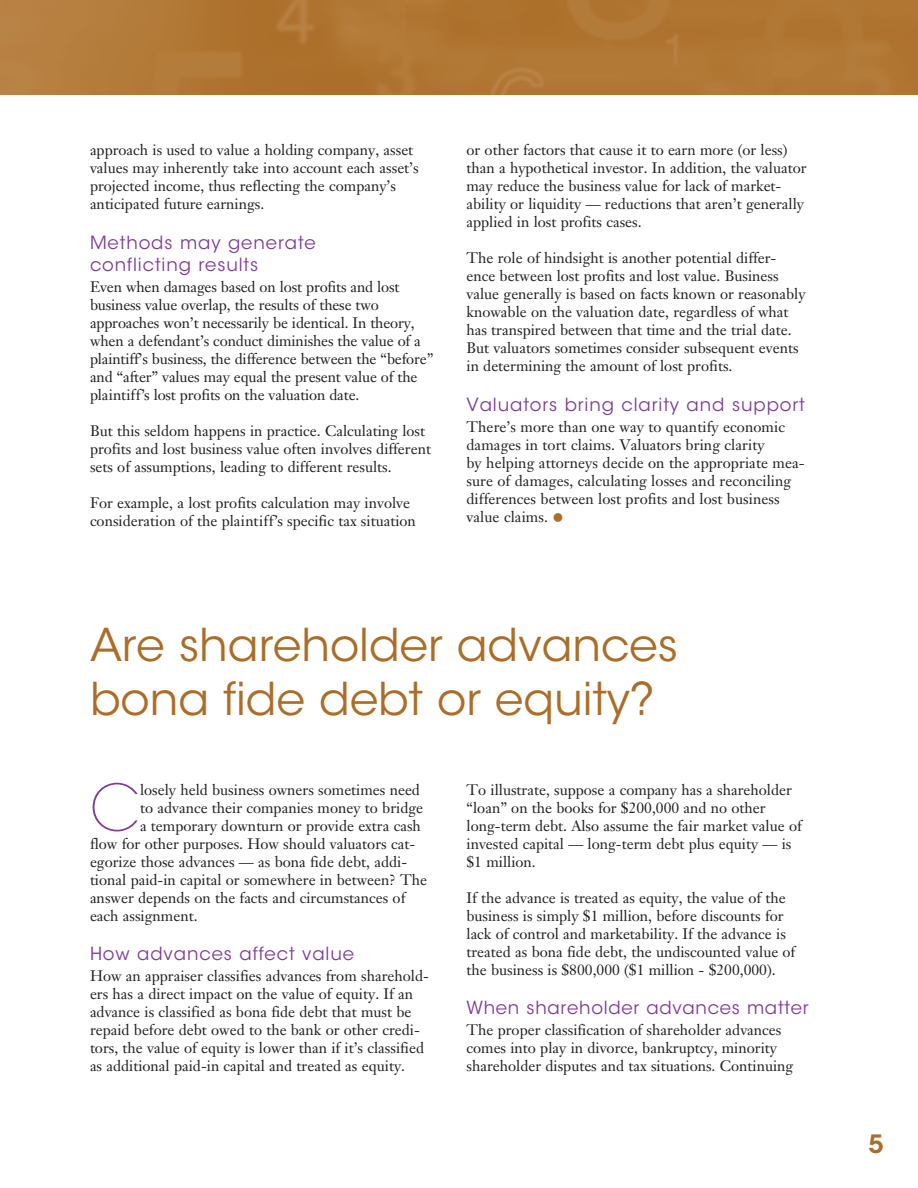
<style>
.page{position:relative;width:918px;height:1188px;background:#fff}
.page>*{position:absolute;margin:0;border:0;box-sizing:border-box;transform-origin:0 0}
.t1{font:200 63.6px "ITC Avant Garde Std";color:#7f3c97}
.t2{font:45px/54px "ITC Avant Garde Std";color:#ab6d28}
.t3{font:600 25.05px "ITC Avant Garde Std";color:#ab6d28}
.t4{font:18px/21.6px "ITC Avant Garde Std";letter-spacing:.05em;color:#7f3c97}
.t5{font:15px/18px "Janson Text LT Std";color:#231f20}
.s1{color:#ab6d28}
</style>
<div class="page">
<img style="left:0;top:0;width:918px;height:94px">
<p class="t5" style="left:90px;top:141px;width:330px">approach is used to value a holding company, asset values may inherently take into account each asset’s projected income, thus reflecting the company’s anticipated future earnings.</p>
<p class="t4" style="left:90px;top:232px;width:227px">Methods may generate conflicting results</p>
<p class="t5" style="left:90px;top:277px;width:345px">Even when damages based on lost profits and lost business value overlap, the results of these two approaches won’t necessarily be identical. In theory, when a defendant’s conduct diminishes the value of a plaintiff’s business, the difference between the “before” and “after” values may equal the present value of the plaintiff’s lost profits on the valuation date.</p>
<p class="t5" style="left:90px;top:421px;width:343px">But this seldom happens in practice. Calculating lost profits and lost business value often involves different sets of assumptions, leading to different results.</p>
<p class="t5" style="left:90px;top:493px;width:327px">For example, a lost profits calculation may involve consideration of the plaintiff’s specific tax situation</p>
<p class="t5" style="left:466px;top:141px;width:342px">or other factors that cause it to earn more (or less) than a hypothetical investor. In addition, the valuator may reduce the business value for lack of market&shy;ability or liquidity — reductions that aren’t generally applied in lost profits cases.</p>
<p class="t5" style="left:466px;top:249px;width:341px">The role of hindsight is another potential differ&shy;ence between lost profits and lost value. Business value generally is based on facts known or reasonably knowable on the valuation date, regardless of what has transpired between that time and the trial date.<br>But valuators sometimes consider subsequent events in determining the amount of lost profits.</p>
<p class="t4" style="left:466px;top:394px;width:340px">Valuators bring clarity and support</p>
<p class="t5" style="left:466px;top:418px;width:340px">There’s more than one way to quantify economic damages in tort claims. Valuators bring clarity<br>by helping attorneys decide on the appropriate mea&shy;sure of damages, calculating losses and reconciling differences between lost profits and lost business value claims. <span class="s1">●</span></p>
<h2 class="t2" style="left:90px;top:618px;width:590px">Are shareholder advances bona fide debt or equity?</h2>
<h1 class="t1" style="left:90px;top:770px;width:52px">C</h1>
<p class="t5" style="left:140px;top:780px;width:281px">losely held business owners sometimes need</p>
<p class="t5" style="left:140px;top:798px;width:285px">to advance their companies money to bridge</p>
<p class="t5" style="left:140px;top:816px;width:282px">a temporary downturn or provide extra cash</p>
<p class="t5" style="left:90px;top:834px;width:327px">flow for other purposes. How should valuators cat-</p>
<p class="t5" style="left:90px;top:852px;width:319px">egorize those advances — as bona fide debt, addi-</p>
<p class="t5" style="left:90px;top:870px;width:339px">tional paid-in capital or somewhere in between? The</p>
<p class="t5" style="left:90px;top:888px;width:317px">answer depends on the facts and circumstances of</p>
<p class="t5" style="left:90px;top:906px;width:109px">each assignment.</p>
<p class="t4" style="left:90px;top:943px;width:266px">How advances affect value</p>
<p class="t5" style="left:90px;top:967px;width:340px">How an appraiser classifies advances from sharehold&shy;ers has a direct impact on the value of equity. If an advance is classified as bona fide debt that must be repaid before debt owed to the bank or other credi&shy;tors, the value of equity is lower than if it’s classified as additional paid-in capital and treated as equity.</p>
<p class="t5" style="left:466px;top:780px;width:337px">To illustrate, suppose a company has a shareholder “loan” on the books for $200,000 and no other long-term debt. Also assume the fair market value of invested capital — long-term debt plus equity — is $1 million.</p>
<p class="t5" style="left:466px;top:888px;width:330px">If the advance is treated as equity, the value of the business is simply $1 million, before discounts for lack of control and marketability. If the advance is treated as bona fide debt, the undiscounted value of the business is $800,000 ($1 million - $200,000).</p>
<p class="t4" style="left:466px;top:997px;width:344px">When shareholder advances matter</p>
<p class="t5" style="left:466px;top:1021px;width:328px">The proper classification of shareholder advances comes into play in divorce, bankruptcy, minority shareholder disputes and tax situations. Continuing</p>
<h3 class="t3" style="left:868px;top:1128px;width:17px">5</h3>
</div>
